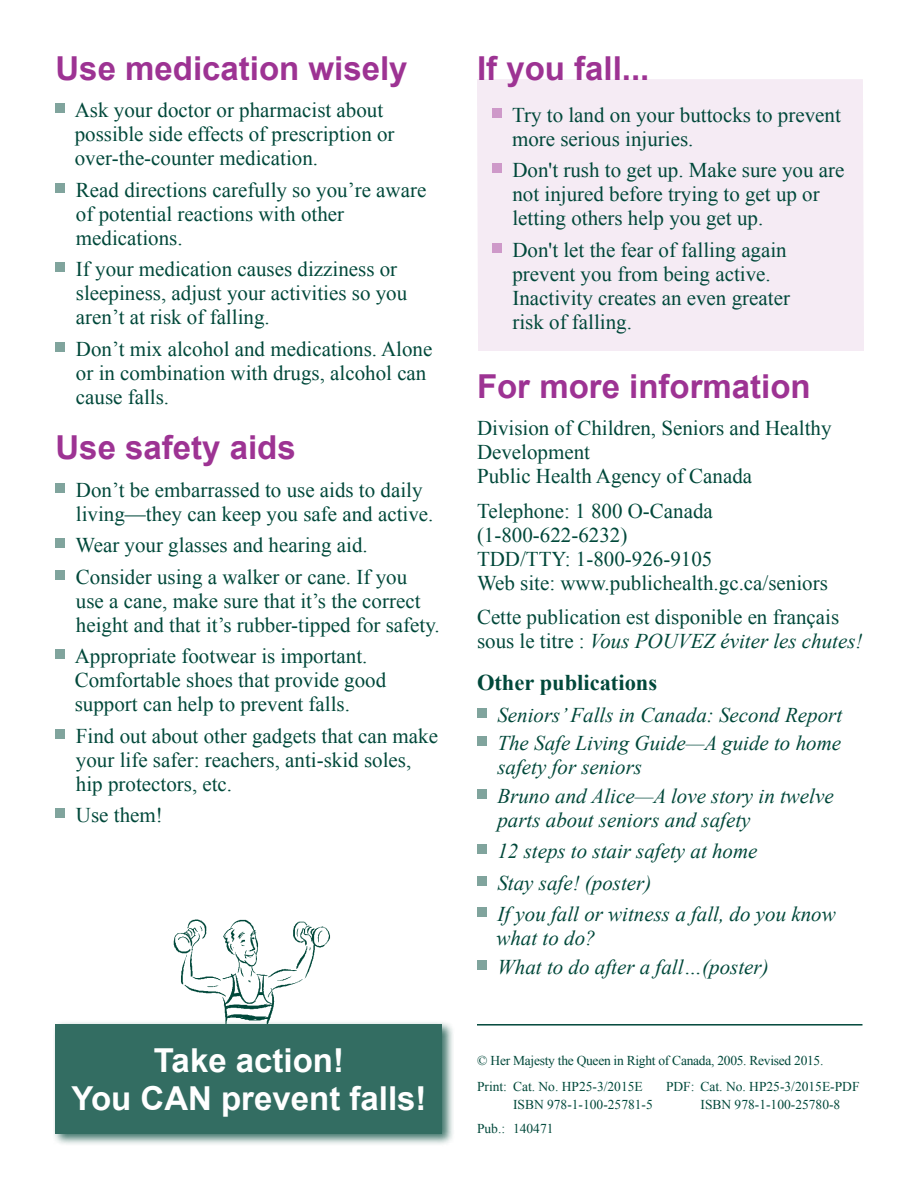
<style>
.page{position:relative;width:918px;height:1188px;background:#fff}
.page>*{position:absolute;margin:0;border:0;box-sizing:border-box;transform-origin:0 0}
.t1{font:700 33px "Arial";color:#9d3393}
.t2{font:700 33px/37.5px "Arial";color:#fff;text-align:center}
.t3{font:700 22.5px "Times New Roman";color:#00483a}
.t4{font:21px/24px "Times New Roman";color:#00483a}
.t5{font:italic 21px/28.5px "Times New Roman";color:#00483a}
.t6{font:13.5px "Times New Roman";color:#00483a}
.t7{font:13.5px/25.5px "Times New Roman";letter-spacing:-.02em;color:#00483a}
.s1{font-style:italic}
</style>
<div class="page">
<div style="left:477px;top:79px;width:387px;height:272px;background:#f5ebf4"></div>
<div style="left:56px;top:104px;width:9px;height:9px;background:#80a49d"></div>
<div style="left:56px;top:183px;width:9px;height:10px;background:#80a49d"></div>
<div style="left:56px;top:263px;width:9px;height:9px;background:#80a49d"></div>
<div style="left:56px;top:342px;width:9px;height:10px;background:#80a49d"></div>
<div style="left:56px;top:483px;width:9px;height:10px;background:#80a49d"></div>
<div style="left:56px;top:539px;width:9px;height:9px;background:#80a49d"></div>
<div style="left:56px;top:570px;width:9px;height:10px;background:#80a49d"></div>
<div style="left:56px;top:650px;width:9px;height:9px;background:#80a49d"></div>
<div style="left:56px;top:729px;width:9px;height:10px;background:#80a49d"></div>
<div style="left:56px;top:809px;width:9px;height:9px;background:#80a49d"></div>
<div style="left:492px;top:108px;width:10px;height:10px;background:#ce99c9"></div>
<div style="left:492px;top:164px;width:10px;height:9px;background:#ce99c9"></div>
<div style="left:492px;top:243px;width:10px;height:10px;background:#ce99c9"></div>
<div style="left:477px;top:708px;width:10px;height:10px;background:#80a49d"></div>
<div style="left:477px;top:737px;width:10px;height:9px;background:#80a49d"></div>
<div style="left:477px;top:789px;width:10px;height:10px;background:#80a49d"></div>
<div style="left:477px;top:845px;width:10px;height:9px;background:#80a49d"></div>
<div style="left:477px;top:876px;width:10px;height:10px;background:#80a49d"></div>
<div style="left:477px;top:908px;width:10px;height:9px;background:#80a49d"></div>
<div style="left:477px;top:960px;width:10px;height:10px;background:#80a49d"></div>
<img style="left:173px;top:919px;width:157px;height:101px">
<div style="left:52px;top:1020px;width:403px;height:127px;background:#00483a;opacity:.75"></div>
<div style="left:56px;top:1024px;width:386px;height:110px;background:#336d62"></div>
<hr style="left:477px;top:1024px;width:385px;height:2px;background:#00483a">
<h1 class="t1" style="left:56px;top:46px;width:354px">Use medication wisely</h1>
<p class="t4" style="left:75px;top:98px;width:321px">Ask your doctor or pharmacist about possible side effects of prescription or over-the-counter medication.</p>
<p class="t4" style="left:76px;top:177px;width:352px">Read directions carefully so you’re aware of potential reactions with other medications.</p>
<p class="t4" style="left:76px;top:257px;width:333px">If your medication causes dizziness or sleepiness, adjust your activities so you aren’t at risk of falling.</p>
<p class="t4" style="left:76px;top:336px;width:358px">Don’t mix alcohol and medications. Alone or in combination with drugs, alcohol can cause falls.</p>
<h1 class="t1" style="left:56px;top:426px;width:242px">Use safety aids</h1>
<p class="t4" style="left:76px;top:477px;width:359px">Don’t be embarrassed to use aids to daily living—they can keep you safe and active.</p>
<p class="t4" style="left:76px;top:529px;width:333px;line-height:31.5px">Wear your glasses and hearing aid.<br>Consider using a walker or cane. If you</p>
<p class="t4" style="left:76px;top:588px;width:365px">use a cane, make sure that it’s the correct height and that it’s rubber-tipped for safety.</p>
<p class="t4" style="left:75px;top:644px;width:313px">Appropriate footwear is important.<br>Comfortable shoes that provide good support can help to prevent falls.</p>
<p class="t4" style="left:76px;top:723px;width:364px">Find out about other gadgets that can make your life safer: reachers, anti-skid soles, hip protectors, etc.</p>
<p class="t4" style="left:76px;top:803px;width:88px">Use them!</p>
<h1 class="t2" style="left:71px;top:1043px;width:357px">Take action!<br>You CAN prevent falls!</h1>
<h1 class="t1" style="left:477px;top:46px;width:174px">If you fall...</h1>
<p class="t4" style="left:512px;top:102px;width:330px">Try to land on your buttocks to prevent more serious injuries.</p>
<p class="t4" style="left:512px;top:158px;width:334px">Don't rush to get up. Make sure you are not injured before trying to get up or letting others help you get up.</p>
<p class="t4" style="left:512px;top:237px;width:279px">Don't let the fear of falling again prevent you from being active.<br>Inactivity creates an even greater risk of falling.</p>
<h1 class="t1" style="left:477px;top:364px;width:335px">For more information</h1>
<p class="t4" style="left:477px;top:416px;width:356px">Division of Children, Seniors and Healthy<br>Development<br>Public Health Agency of Canada</p>
<p class="t4" style="left:477px;top:498px;width:352px">Telephone: 1 800 O-Canada (1-800-622-6232)<br>TDD/TTY: 1-800-926-9105<br>Web site: www.publichealth.gc.ca/seniors</p>
<p class="t4" style="left:477px;top:605px;width:387px">Cette publication est disponible en français sous le titre : <span class="s1">Vous POUVEZ éviter les chutes!</span></p>
<p class="t3" style="left:477px;top:667px;width:182px">Other publications</p>
<p class="t5" style="left:497px;top:700px;width:346px">Seniors’ Falls in Canada: Second Report<br>The Safe Living Guide—A guide to home</p>
<p class="t5" style="left:497px;top:752px;width:338px">safety for seniors<br>Bruno and Alice—A love story in twelve</p>
<p class="t5" style="left:497px;top:803px;width:340px;line-height:31.5px">parts about seniors and safety<br>12 steps to stair safety at home<br>Stay safe! (poster)<br>If you fall or witness a fall, do you know</p>
<p class="t5" style="left:496px;top:923px;width:274px">what to do?<br>What to do after a fall…(poster)</p>
<p class="t7" style="left:477px;top:1048px;width:348px">© Her Majesty the Queen in Right of Canada, 2005. Revised 2015.<br>Print: Cat. No. HP25-3/2015E</p>
<p class="t6" style="left:666px;top:1077px;width:195px">PDF: Cat. No. HP25-3/2015E-PDF</p>
<p class="t6" style="left:513px;top:1095px;width:141px">ISBN 978-1-100-25781-5</p>
<p class="t6" style="left:701px;top:1095px;width:141px">ISBN 978-1-100-25780-8</p>
<p class="t6" style="left:477px;top:1119px;width:78px">Pub.: 140471</p>
</div>
